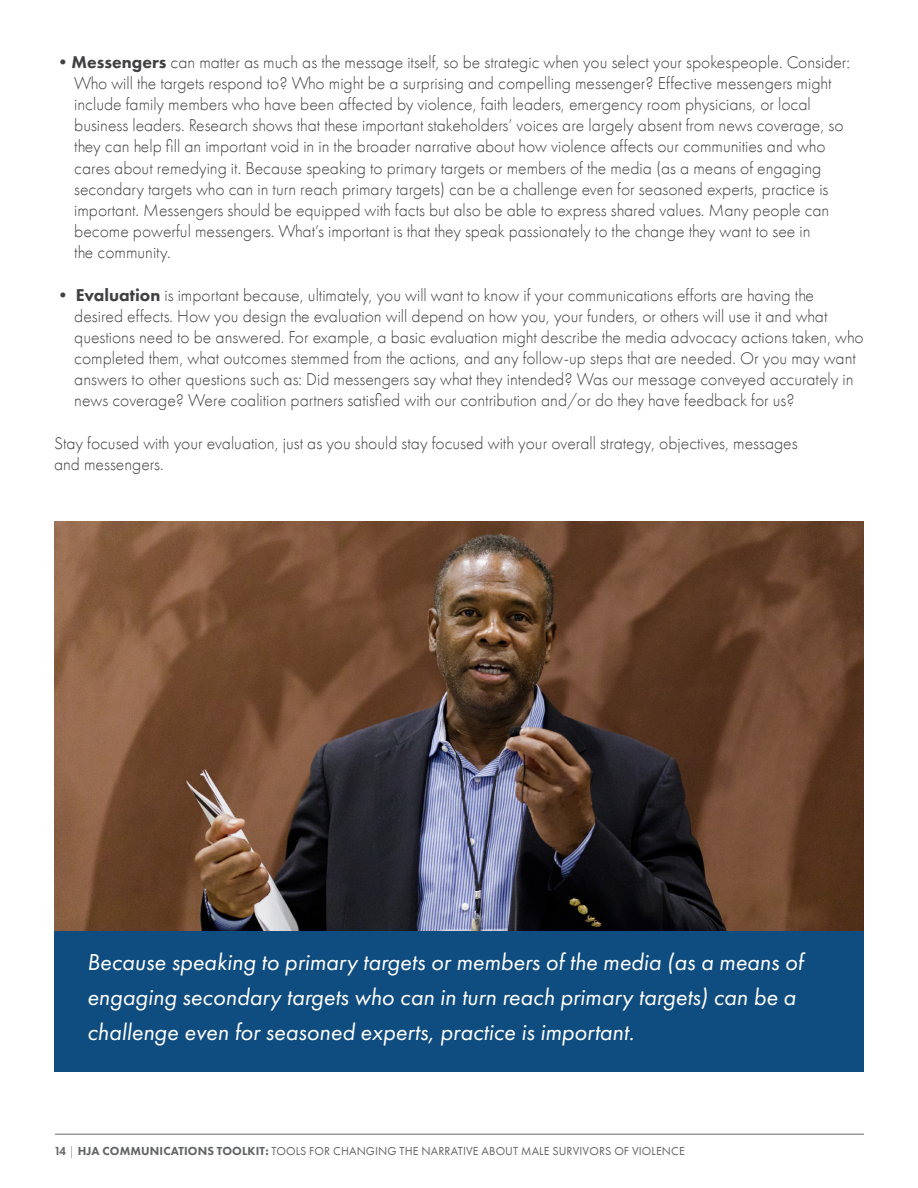
<style>
.page{position:relative;width:918px;height:1188px;background:#fff}
.page>*{position:absolute;margin:0;border:0;box-sizing:border-box;transform-origin:0 0}
.t1{font:italic 24px/34.8px "Futura PT";color:#fff}
.t2{font:300 17.7px/21.1px "Futura PT";color:#414042}
.t3{font:12px "Futura PT";letter-spacing:.01em;color:#636466}
.s1{font-weight:800}
.s2{font-weight:600}
.s3{font-weight:300}
</style>
<div class="page">
<hr style="left:55px;top:1134px;width:809px;height:1px;background:#636466">
<img style="left:54px;top:521px;width:810px;height:411px">
<div style="left:54px;top:932px;width:810px;height:140px;background:#0f4c7f"></div>
<p class="t2" style="left:74px;top:51px;width:777px;text-indent:-20px">•<span class="s1">Messengers</span> can matter as much as the message itself, so be strategic when you select your spokespeople. Consider:<br>Who will the targets respond to? Who might be a surprising and compelling messenger? Effective messengers might include family members who have been affected by violence, faith leaders, emergency room physicians, or local business leaders. Research shows that these important stakeholders’ voices are largely absent from news coverage, so they can help fill an important void in in the broader narrative about how violence affects our communities and who cares about remedying it. Because speaking to primary targets or members of the media (as a means of engaging secondary targets who can in turn reach primary targets) can be a challenge even for seasoned experts, practice is important. Messengers should be equipped with facts but also be able to express shared values. Many people can become powerful messengers. What’s important is that they speak passionately to the change they want to see in<br>the community.</p>
<p class="t2" style="left:74px;top:284px;width:791px;text-indent:-20px">• <span class="s1">Evaluation</span> is important because, ultimately, you will want to know if your communications efforts are having the desired effects. How you design the evaluation will depend on how you, your funders, or others will use it and what questions need to be answered. For example, a basic evaluation might describe the media advocacy actions taken, who completed them, what outcomes stemmed from the actions, and any follow-up steps that are needed. Or you may want answers to other questions such as: Did messengers say what they intended? Was our message conveyed accurately in news coverage? Were coalition partners satisfied with our contribution and/or do they have feedback for us?</p>
<p class="t2" style="left:54px;top:432px;width:745px">Stay focused with your evaluation, just as you should stay focused with your overall strategy, objectives, messages and messengers.</p>
<h1 class="t1" style="left:87px;top:945px;width:718px">Because speaking to primary targets or members of the media (as a means of engaging secondary targets who can in turn reach primary targets) can be a challenge even for seasoned experts, practice is important.</h1>
<p class="t3" style="left:54px;top:1143px;width:632px"><span class="s2">14</span> <span class="s3">|</span> <span class="s1">HJA COMMUNICATIONS TOOLKIT:</span> TOOLS FOR CHANGING THE NARRATIVE ABOUT MALE SURVIVORS OF VIOLENCE</p>
</div>
